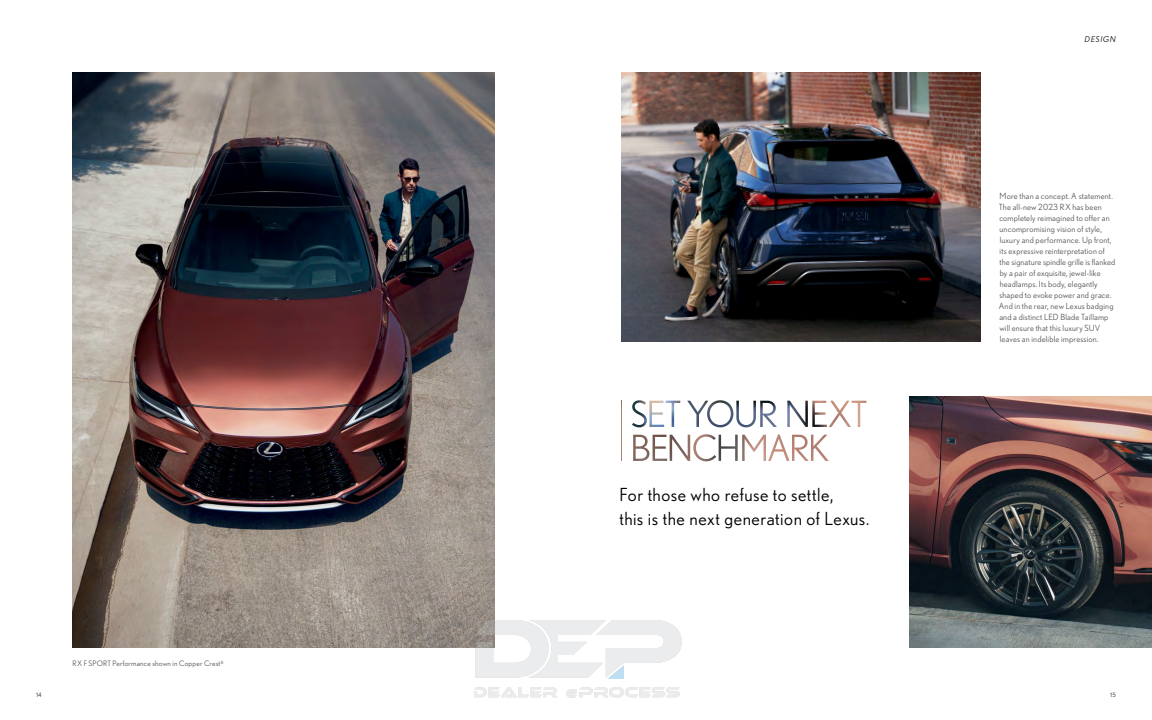
<style>
.page{position:relative;width:1152px;height:720px;background:#fff}
.page>*{position:absolute;margin:0;border:0;box-sizing:border-box;transform-origin:0 0}
.Large_Subhead_100K{font:18px "Nobel";letter-spacing:.025em;color:#000}
.Body_Copy_80K{font:8.5px/11px "Nobel";letter-spacing:.02em;color:#58595b}
.Section_Head{font:italic 8px "Nobel";letter-spacing:.1em;color:#000}
.Cutline{font:7.5px "Nobel";letter-spacing:.025em;color:#58595b}
.t1{font:6px "Nobel";color:#58595b}
</style>
<div class="page">
<img style="left:72px;top:72px;width:423px;height:576px">
<img style="left:621px;top:72px;width:360px;height:270px">
<img style="left:909px;top:396px;width:243px;height:252px">
<img style="left:621px;top:401px;width:1px;height:60px">
<img style="left:633px;top:434px;width:196px;height:27px">
<img style="left:632px;top:400px;width:234px;height:27px">
<img style="left:461px;top:599px;width:221px;height:99px">
<p class="Section_Head" style="left:1085px;top:34px;width:33px">DESIGN</p>
<p class="Cutline" style="left:73px;top:659px;width:152px">RX F SPORT Performance shown in Copper Crest<sup>8</sup></p>
<p class="Large_Subhead_100K" style="left:620px;top:484px;width:215px">For those who refuse to settle,</p>
<p class="Large_Subhead_100K" style="left:619px;top:508px;width:252px">this is the next generation of Lexus.</p>
<p class="Body_Copy_80K" style="left:999px;top:190px;width:118px">More than a concept. A statement.<br>The all-new 2023 RX has been completely reimagined to offer an uncompromising vision of style, luxury and performance. Up front, its expressive reinterpretation of the signature spindle grille is flanked by a pair of exquisite, jewel-like headlamps. Its body, elegantly shaped to evoke power and grace.<br>And in the rear, new Lexus badging and a distinct LED Blade Taillamp will ensure that this luxury SUV leaves an indelible impression.</p>
<p class="t1" style="left:36px;top:692px;width:7px">14</p>
<p class="t1" style="left:1110px;top:692px;width:7px">15</p>
</div>
